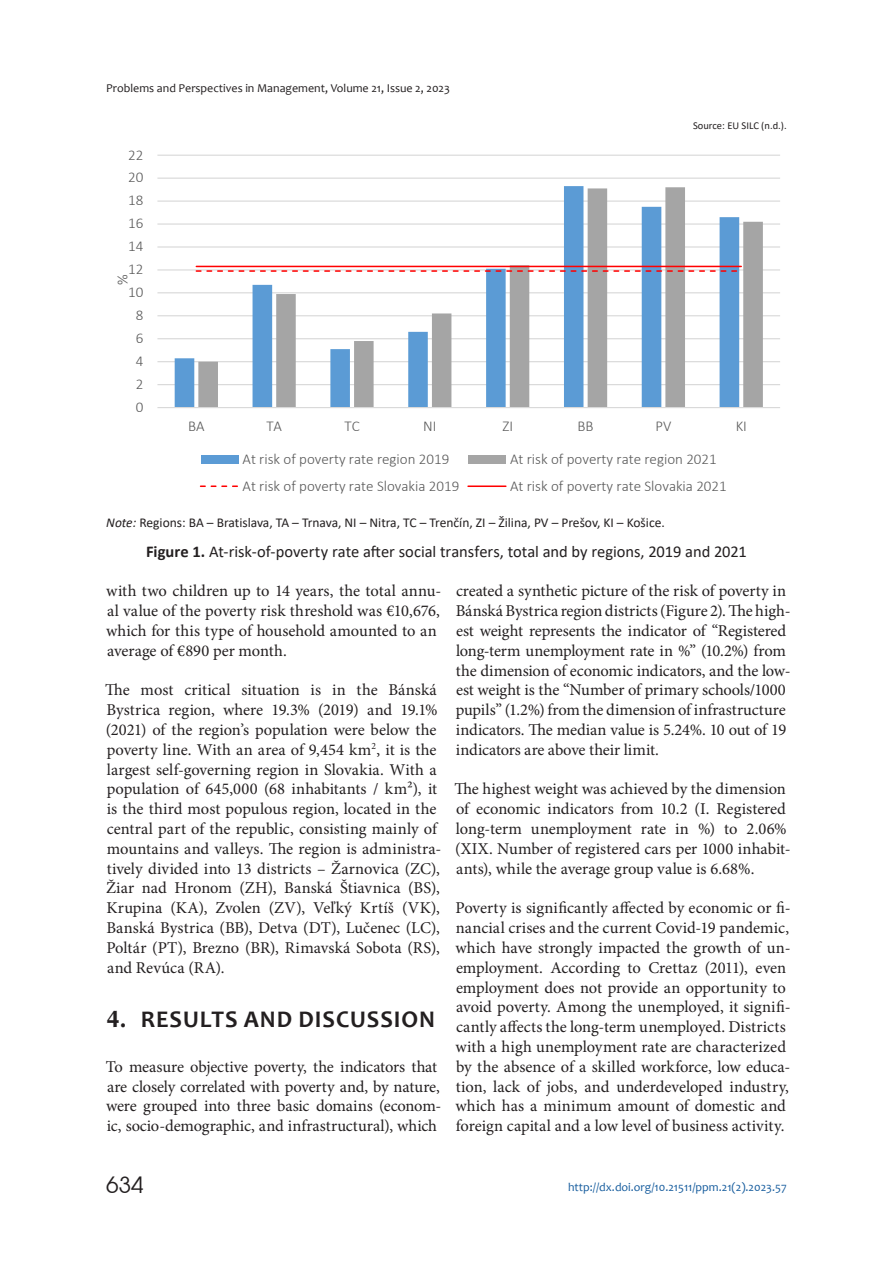
<style>
.page{position:relative;width:893px;height:1263px;background:#fff}
.page>*{position:absolute;margin:0;border:0;box-sizing:border-box;transform-origin:0 0}
.t1{font:700 24px "Candara";letter-spacing:.04em;color:#231f20}
.t2{font:22.5px "Avant Garde Gothic C";color:#231f20}
.t3{font:16.5px/19.8px "Minion Pro";color:#231f20}
.t4{font:16.5px "Calibri";letter-spacing:-.005em;color:#231f20}
.t5{font:300 15px "Calibri";color:#595959}
.t6{font:13.5px "Calibri";color:#231f20}
.t7{font:12px "Candara";color:#231f20}
.t8{font:12px "Candara";color:#175d9e}
.t9{font:10.5px "Calibri";color:#231f20}
.s1{font-style:italic}
.s2{font-weight:700}
.s3{font-family:"AG Opus"}
</style>
<div class="page">
<hr style="left:157px;top:384px;width:623px;height:1px;background:#d9d9d9">
<hr style="left:157px;top:361px;width:623px;height:1px;background:#d9d9d9">
<hr style="left:157px;top:338px;width:623px;height:1px;background:#d9d9d9">
<hr style="left:157px;top:315px;width:623px;height:1px;background:#d9d9d9">
<hr style="left:157px;top:292px;width:623px;height:1px;background:#d9d9d9">
<hr style="left:157px;top:269px;width:623px;height:2px;background:#d9d9d9">
<hr style="left:157px;top:246px;width:623px;height:2px;background:#d9d9d9">
<hr style="left:157px;top:223px;width:623px;height:2px;background:#d9d9d9">
<hr style="left:157px;top:200px;width:623px;height:2px;background:#d9d9d9">
<hr style="left:157px;top:178px;width:623px;height:1px;background:#d9d9d9">
<hr style="left:157px;top:155px;width:623px;height:1px;background:#d9d9d9">
<svg style="left:175px;top:186px;width:409px;height:221px"></svg>
<svg style="left:198px;top:187px;width:565px;height:220px"></svg>
<hr style="left:157px;top:407px;width:623px;height:1px;background:#d9d9d9">
<svg style="left:196px;top:270px;width:545px;height:2px"></svg>
<hr style="left:196px;top:266px;width:545px;height:1px;background:#f00">
<div style="left:201px;top:455px;width:37px;height:8px;background:#5b9bd5"></div>
<div style="left:468px;top:455px;width:38px;height:8px;background:#a5a5a5"></div>
<svg style="left:201px;top:485px;width:37px;height:2px"></svg>
<hr style="left:468px;top:485px;width:38px;height:2px;background:#f00">
<p class="t7" style="left:106px;top:83px;width:345px">Problems and Perspectives in Management, Volume 21, Issue 2, 2023</p>
<p class="t5" style="left:128px;top:149px;width:17px">22</p>
<p class="t5" style="left:128px;top:172px;width:17px">20</p>
<p class="t5" style="left:128px;top:195px;width:17px">18</p>
<p class="t5" style="left:128px;top:218px;width:17px">16</p>
<p class="t5" style="left:128px;top:241px;width:17px">14</p>
<p class="t5" style="left:128px;top:264px;width:17px">12</p>
<p class="t5" style="left:117px;top:285px;width:12px;rotate:-90deg">%</p>
<p class="t5" style="left:128px;top:287px;width:17px">10</p>
<p class="t5" style="left:136px;top:310px;width:9px">8</p>
<p class="t5" style="left:136px;top:333px;width:9px">6</p>
<p class="t5" style="left:136px;top:356px;width:9px">4</p>
<p class="t5" style="left:136px;top:379px;width:9px">2</p>
<p class="t5" style="left:136px;top:402px;width:9px">0</p>
<p class="t9" style="left:693px;top:122px;width:95px">Source: EU SILC (n.d.).</p>
<p class="t5" style="left:188px;top:421px;width:18px">BA</p>
<p class="t5" style="left:266px;top:421px;width:17px">TA</p>
<p class="t5" style="left:344px;top:421px;width:17px">TC</p>
<p class="t5" style="left:423px;top:421px;width:15px">NI</p>
<p class="t5" style="left:502px;top:421px;width:12px">ZI</p>
<p class="t5" style="left:578px;top:421px;width:18px">BB</p>
<p class="t5" style="left:655px;top:421px;width:17px">PV</p>
<p class="t5" style="left:736px;top:421px;width:13px">KI</p>
<p class="t5" style="left:243px;top:453px;width:208px">At risk of poverty rate region 2019</p>
<p class="t5" style="left:510px;top:453px;width:208px">At risk of poverty rate region 2021</p>
<p class="t5" style="left:243px;top:480px;width:218px">At risk of poverty rate Slovakia 2019</p>
<p class="t5" style="left:510px;top:480px;width:218px">At risk of poverty rate Slovakia 2021</p>
<p class="t6" style="left:106px;top:513px;width:560px"><span class="s1">Note:</span> Regions: BA – Bratislava, TA – Trnava, NI – Nitra, TC – Trenčín, ZI – Žilina, PV – Prešov, KI – Košice.</p>
<p class="t4" style="left:146px;top:540px;width:602px"><span class="s2">Figure 1.</span> At-risk-of-poverty rate after social transfers, total and by regions, 2019 and 2021</p>
<p class="t3" style="left:106px;top:582px;width:337px">with two children up to 14 years, the total annu&shy;al value of the poverty risk threshold was €10,676, which for this type of household amounted to an average of €890 per month.</p>
<p class="t3" style="left:105px;top:681px;width:338px">The most critical situation is in the Bánská Bystrica region, where 19.3% (2019) and 19.1% (2021) of the region’s population were below the poverty line. With an area of 9,454 km<sup>2</sup>, it is the largest self-governing region in Slovakia. With a population of 645,000 (68 inhabitants / km²), it is the third most populous region, located in the central part of the republic, consisting mainly of mountains and valleys. The region is administra&shy;tively divided into 13 districts – Žarnovica (ZC), Žiar nad Hronom (ZH), Banská Štiavnica (BS), Krupina (KA), Zvolen (ZV), Veľký Krtíš (VK), Banská Bystrica (BB), Detva (DT), Lučenec (LC), Poltár (PT), Brezno (BR), Rimavská Sobota (RS), and Revúca (RA).</p>
<h1 class="t1" style="left:106px;top:1010px;width:330px"><span class="s3">4.</span> RESULTS AND DISCUSSION</h1>
<p class="t3" style="left:106px;top:1057px;width:337px">To measure objective poverty, the indicators that are closely correlated with poverty and, by nature, were grouped into three basic domains (econom&shy;ic, socio-demographic, and infrastructural), which</p>
<p class="t3" style="left:456px;top:582px;width:336px">created a synthetic picture of the risk of poverty in Bánská Bystrica region districts (Figure 2). The high&shy;est weight represents the indicator of “Registered long-term unemployment rate in %” (10.2%) from the dimension of economic indicators, and the low&shy;est weight is the “Number of primary schools/1000 pupils” (1.2%) from the dimension of infrastructure indicators. The median value is 5.24%. 10 out of 19 indicators are above their limit.</p>
<p class="t3" style="left:454px;top:780px;width:338px">The highest weight was achieved by the dimension of economic indicators from 10.2 (I. Registered long-term unemployment rate in %) to 2.06% (XIX. Number of registered cars per 1000 inhabit&shy;ants), while the average group value is 6.68%.</p>
<p class="t3" style="left:455px;top:899px;width:337px">Poverty is significantly affected by economic or fi&shy;nancial crises and the current Covid-19 pandemic, which have strongly impacted the growth of un&shy;employment. According to Crettaz (2011), even employment does not provide an opportunity to avoid poverty. Among the unemployed, it signifi&shy;cantly affects the long-term unemployed. Districts with a high unemployment rate are characterized by the absence of a skilled workforce, low educa&shy;tion, lack of jobs, and underdeveloped industry, which has a minimum amount of domestic and foreign capital and a low level of business activity.</p>
<h2 class="t2" style="left:106px;top:1172px;width:39px">634</h2>
<p class="t8" style="left:568px;top:1182px;width:220px">http://dx.doi.org/10.21511/ppm.21(2).2023.57</p>
</div>
